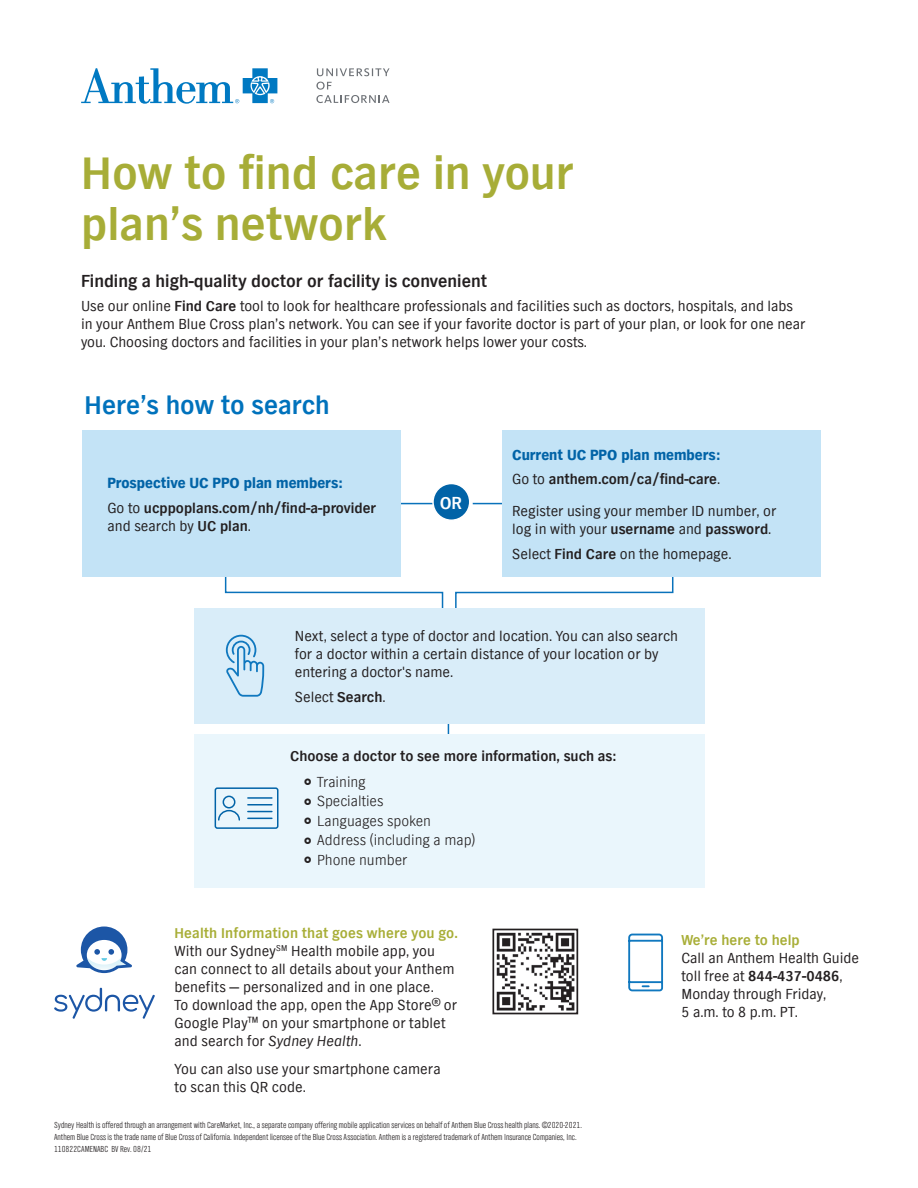
<style>
.page{position:relative;width:918px;height:1188px;background:#fff}
.page>*{position:absolute;margin:0;border:0;box-sizing:border-box;transform-origin:0 0}
.t1{font:700 48px/51px "TV Nord EF";color:#a7ad37}
.t2{font:700 27px "TV Nord EF";color:#0072bc}
.t3{font:700 18px "TV Nord EF";color:#231f20}
.t4{font:700 18px "TV Nord EF";color:#fff}
.t5{font:15px/18px "TV Nord EF";color:#231f20}
.t6{font:700 15px/24.8px "TV Nord EF";color:#231f20}
.t7{font:300 15px/19.5px "TV Nord EF";color:#231f20}
.t8{font:900 15px/24.8px "TV Nord EF";color:#0163a7}
.t9{font:700 15px "TV Nord EF";letter-spacing:.005em;color:#a8ae37}
.t10{font:9px/12.3px "TV Nord EF Light Con";color:#231f20}
.s1{font-weight:700}
.s2{font-weight:900;color:#0163a7}
.s3{font-weight:400}
.s4{font-weight:400;color:#231f20}
.s5{font-weight:700;color:#231f20}
.s6{font-weight:700;color:#a8ae37}
.s7{font-style:italic}
</style>
<div class="page">
<hr style="left:448px;top:668px;width:1px;height:117px;background:#0972bb">
<svg style="left:224px;top:577px;width:220px;height:31px"></svg>
<svg style="left:455px;top:577px;width:219px;height:31px"></svg>
<hr style="left:394px;top:503px;width:117px;height:1px;background:#0972bb">
<div style="left:83px;top:430px;width:318px;height:147px;background:#c3e3f6"></div>
<div style="left:502px;top:430px;width:319px;height:147px;background:#c3e3f6"></div>
<svg style="left:81px;top:68px;width:196px;height:36px"></svg>
<div style="left:436px;top:486px;width:37px;height:37px;background:#fff;border-radius:50%"></div>
<div style="left:433px;top:484px;width:37px;height:36px;background:#0163a7;border-radius:50%"></div>
<div style="left:432px;top:483px;width:38px;height:38px;border:2px solid #fff;border-radius:50%"></div>
<svg style="left:54px;top:988px;width:101px;height:31px"></svg>
<svg style="left:76px;top:927px;width:56px;height:46px"></svg>
<svg style="left:628px;top:933px;width:35px;height:59px"></svg>
<div style="left:195px;top:608px;width:510px;height:116px;background:#d9edf9"></div>
<div style="left:195px;top:734px;width:510px;height:154px;background:#eaf6fc"></div>
<svg style="left:226px;top:635px;width:38px;height:62px"></svg>
<svg style="left:214px;top:787px;width:65px;height:42px"></svg>
<svg style="left:316px;top:82px;width:74px;height:21px"></svg>
<svg style="left:317px;top:68px;width:73px;height:8px"></svg>
<svg style="left:492px;top:928px;width:87px;height:87px"></svg>
<h1 class="t1" style="left:81px;top:148px;width:494px">How to find care in your plan’s network</h1>
<p class="t3" style="left:81px;top:271px;width:408px">Finding a high-quality doctor or facility is convenient</p>
<p class="t5" style="left:81px;top:298px;width:726px">Use our online <span class="s1">Find Care</span> tool to look for healthcare professionals and facilities such as doctors, hospitals, and labs in your Anthem Blue Cross plan’s network. You can see if your favorite doctor is part of your plan, or look for one near you. Choosing doctors and facilities in your plan’s network helps lower your costs.</p>
<h2 class="t2" style="left:85px;top:389px;width:247px">Here’s how to search</h2>
<p class="t6" style="left:107px;top:471px;width:270px"><span class="s2">Prospective UC PPO plan members:<br></span><span class="s3">Go to</span> ucppoplans.com/nh/find-a-provider</p>
<p class="t5" style="left:107px;top:517px;width:145px">and search by <span class="s1">UC plan</span>.</p>
<p class="t4" style="left:440px;top:492px;width:24px">OR</p>
<p class="t8" style="left:512px;top:443px;width:210px">Current UC PPO plan members:<br><span class="s4">Go to</span> <span class="s5">anthem.com/ca/find-care</span><span class="s4">.</span></p>
<p class="t5" style="left:512px;top:502px;width:265px">Register using your member ID number, or log in with your <span class="s1">username</span> and <span class="s1">password</span>.</p>
<p class="t5" style="left:512px;top:545px;width:221px">Select <span class="s1">Find Care</span> on the homepage.</p>
<p class="t5" style="left:295px;top:628px;width:385px">Next, select a type of doctor and location. You can also search for a doctor within a certain distance of your location or by entering a doctor's name.</p>
<p class="t5" style="left:295px;top:689px;width:92px">Select <span class="s1">Search</span>.</p>
<p class="t6" style="left:290px;top:744px;width:327px">Choose a doctor to see more information, such as:</p>
<p class="t7" style="left:317px;top:772px;width:160px">Training<br>Specialties<br>Languages spoken<br>Address (including a map)<br>Phone number</p>
<p class="t5" style="left:174px;top:925px;width:285px"><span class="s6">Health Information that goes where you go.<br></span>With our Sydney<sup>SM</sup> Health mobile app, you can connect to all details about your Anthem benefits — personalized and in one place.<br>To download the app, open the App Store® or Google Play™ on your smartphone or tablet and search for <span class="s7">Sydney Health</span>.</p>
<p class="t5" style="left:174px;top:1060px;width:268px">You can also use your smartphone camera to scan this QR code.</p>
<p class="t10" style="left:54px;top:1119px;width:530px">Sydney Health is offered through an arrangement with CareMarket, Inc., a separate company offering mobile application services on behalf of Anthem Blue Cross health plans. ©2020-2021.<br>Anthem Blue Cross is the trade name of Blue Cross of California. Independent licensee of the Blue Cross Association. Anthem is a registered trademark of Anthem Insurance Companies, Inc.<br>110822CAMENABC BV Rev. 08/21</p>
<p class="t9" style="left:682px;top:931px;width:120px">We’re here to help</p>
<p class="t5" style="left:682px;top:949px;width:179px">Call an Anthem Health Guide toll free at <span class="s1">844-437-0486</span>,<br>Monday through Friday,<br>5 a.m. to 8 p.m. PT.</p>
</div>
